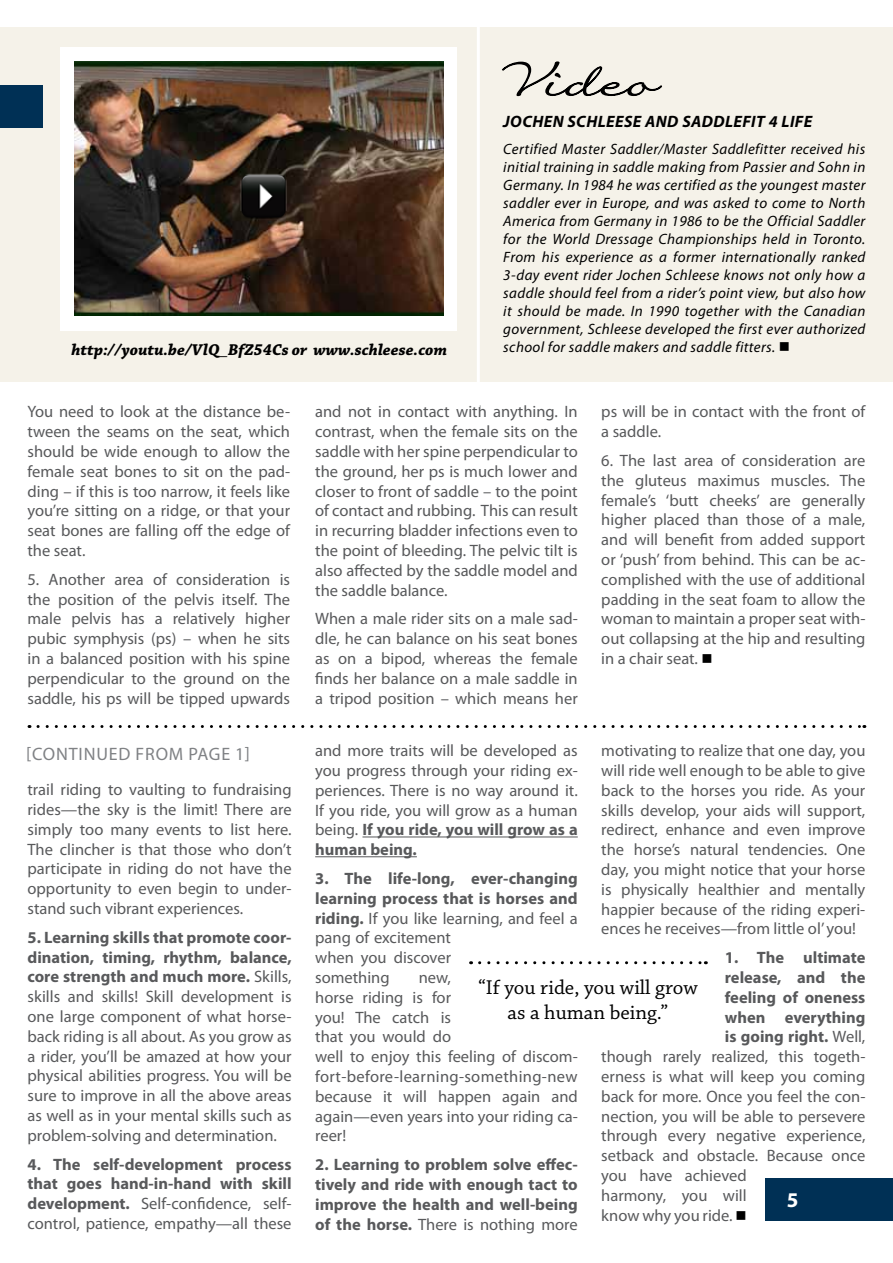
<style>
.page{position:relative;width:893px;height:1263px;background:#fff}
.page>*{position:absolute;margin:0;border:0;box-sizing:border-box;transform-origin:0 0}
.t1{font:21px/25.2px "Chaparral Pro";color:#000;text-align:center}
.t2{font:700 21px "Myriad Pro";color:#fff}
.t3{font:18px "Myriad Pro";letter-spacing:.045em;color:#808285}
.t4{font:16.5px/19.8px "Myriad Pro";color:#58595b;text-align:justify}
.t5{font:700 16.5px/19.8px "Myriad Pro";color:#58595b;text-align:justify}
.t6{font:italic 700 16.5px "Chaparral Pro";color:#000}
.t7{font:italic 700 16.5px "Myriad Pro";letter-spacing:.025em;color:#000}
.t8{font:italic 15px/18px "Myriad Pro";letter-spacing:.025em;color:#000;text-align:justify}
.s1{font-weight:700}
.s2{font-weight:400}
.s3{color:#000}
</style>
<div class="page">
<div style="left:0;top:27px;width:893px;height:355px;background:#f5f2e9"></div>
<div style="left:61px;top:48px;width:396px;height:283px;background:#fff"></div>
<div style="left:0;top:85px;width:43px;height:43px;background:#003055"></div>
<img style="left:74px;top:61px;width:369px;height:255px">
<img style="left:232px;top:165px;width:64px;height:64px">
<hr style="left:362px;top:836px;width:216px;height:1px;background:#58595b">
<hr style="left:315px;top:856px;width:102px;height:1px;background:#58595b">
<div style="left:765px;top:1178px;width:128px;height:42px;background:#003055"></div>
<svg style="left:480px;top:961px;width:226px;height:3px"></svg>
<svg style="left:38px;top:725px;width:827px;height:3px"></svg>
<svg style="left:502px;top:61px;width:160px;height:36px"></svg>
<hr style="left:477px;top:0;width:3px;height:407px;background:#fff">
<p class="t6" style="left:71px;top:340px;width:377px">http://youtu.be/VlQ_BfZ54Cs or www.schleese.com</p>
<p class="t7" style="left:503px;top:111px;width:310px">JOCHEN SCHLEESE AND SADDLEFIT 4 LIFE</p>
<p class="t8" style="left:503px;top:140px;width:364px">Certified Master Saddler/Master Saddlefitter received his initial training in saddle making from Passier and Sohn in Germany. In 1984 he was certified as the youngest master saddler ever in Europe, and was asked to come to North America from Germany in 1986 to be the Official Saddler for the World Dressage Championships held in Toronto.<br>From his experience as a former internationally ranked 3-day event rider Jochen Schleese knows not only how a saddle should feel from a rider’s point view, but also how it should be made. In 1990 together with the Canadian government, Schleese developed the first ever authorized school for saddle makers and saddle fitters. ■</p>
<p class="t4" style="left:28px;top:402px;width:264px">You need to look at the distance be&shy;tween the seams on the seat, which should be wide enough to allow the female seat bones to sit on the pad&shy;ding – if this is too narrow, it feels like you’re sitting on a ridge, or that your seat bones are falling off the edge of the seat.</p>
<p class="t4" style="left:28px;top:569px;width:264px">5. Another area of consideration is the position of the pelvis itself. The male pelvis has a relatively higher pubic symphysis (ps) – when he sits in a balanced position with his spine perpendicular to the ground on the saddle, his ps will be tipped upwards</p>
<p class="t3" style="left:26px;top:743px;width:225px">[continued from page 1]</p>
<p class="t4" style="left:28px;top:779px;width:266px">trail riding to vaulting to fundraising rides—the sky is the limit! There are simply too many events to list here.<br>The clincher is that those who don’t participate in riding do not have the opportunity to even begin to under&shy;stand such vibrant experiences.</p>
<p class="t4" style="left:28px;top:927px;width:266px"><span class="s1">5. Learning skills that promote coor&shy;dination, timing, rhythm, balance, core strength and much more.</span> Skills, skills and skills! Skill development is one large component of what horse&shy;back riding is all about. As you grow as a rider, you’ll be amazed at how your physical abilities progress. You will be sure to improve in all the above areas as well as in your mental skills such as problem-solving and determination.</p>
<p class="t5" style="left:28px;top:1154px;width:266px">4. The self-development process that goes hand-in-hand with skill development. <span class="s2">Self-confidence, self&shy;control, patience, empathy—all these</span></p>
<p class="t4" style="left:315px;top:402px;width:264px">and not in contact with anything. I n contrast, when the female sits on the saddle with her spine perpendicular to the ground, her ps is much lower and closer to front of saddle – to the point of contact and rubbing. This can result in recurring bladder infections even to the point of bleeding. The pelvic tilt is also affected by the saddle model and the saddle balance.</p>
<p class="t4" style="left:315px;top:609px;width:264px">When a male rider sits on a male sad&shy;dle, he can balance on his seat bones as on a bipod, whereas the female finds her balance on a male saddle in a tripod position – which means her</p>
<p class="t4" style="left:601px;top:402px;width:266px">ps will be in contact with the front of a saddle.</p>
<p class="t4" style="left:601px;top:450px;width:266px">6. The last area of consideration are the gluteus maximus muscles. The female’s ‘butt cheeks’ are generally higher placed than those of a male, and will benefit from added support or ‘push’ from behind. This can be ac&shy;complished with the use of additional padding in the seat foam to allow the woman to maintain a proper seat with&shy;out collapsing at the hip and resulting in a chair seat. <span class="s3">■</span></p>
<p class="t4" style="left:601px;top:740px;width:266px">motivating to realize that one day, you will ride well enough to be able to give back to the horses you ride. As your skills develop, your aids will support, redirect, enhance and even improve the horse’s natural tendencies. One day, you might notice that your horse is physically healthier and mentally happier because of the riding experi&shy;ences he receives—from little ol’ you!</p>
<p class="t5" style="left:725px;top:947px;width:142px">1. The ultimate</p>
<p class="t5" style="left:725px;top:967px;width:142px">release, and the</p>
<p class="t5" style="left:725px;top:987px;width:142px">feeling of oneness</p>
<p class="t5" style="left:725px;top:1006px;width:142px">when everything</p>
<p class="t5" style="left:725px;top:1026px;width:142px">is going right. <span class="s2">Well,</span></p>
<p class="t4" style="left:601px;top:1046px;width:266px">though rarely realized, this togeth-</p>
<p class="t4" style="left:601px;top:1066px;width:266px">erness is what will keep you coming</p>
<p class="t4" style="left:601px;top:1086px;width:266px">back for more. Once you feel the con-</p>
<p class="t4" style="left:601px;top:1106px;width:266px">nection, you will be able to persevere</p>
<p class="t4" style="left:601px;top:1126px;width:266px">through every negative experience,</p>
<p class="t4" style="left:601px;top:1145px;width:266px">setback and obstacle. Because once</p>
<p class="t4" style="left:601px;top:1165px;width:147px">you have achieved</p>
<p class="t4" style="left:601px;top:1185px;width:147px">harmony, you will</p>
<p class="t4" style="left:601px;top:1205px;width:147px">know why you ride. <span class="s3">■</span></p>
<p class="t4" style="left:315px;top:740px;width:264px">and more traits will be developed as you progress through your riding ex&shy;periences. There is no way around it.<br>If you ride, you will grow as a human being. <span class="s1">If you ride, you will grow as a human being.</span></p>
<p class="t4" style="left:315px;top:868px;width:264px;text-align:left"><span class="s1">3. The life-long, ever-changing learning process that is horses and riding.</span> If you like learning, and feel a pang of excitement<br>when you discover<br>something</p>
<p class="t4" style="left:315px;top:967px;width:264px;text-align:left;text-indent:104px">new,<br>horse riding is for<br>you! The catch is<br>that you would do<br>well to enjoy this feeling of discom&shy;fort-before-learning-something-new because it will happen again and again—even years into your riding ca&shy;reer!</p>
<p class="t5" style="left:315px;top:1154px;width:264px">2. Learning to problem solve effec&shy;tively and ride with enough tact to improve the health and well-being of the horse. <span class="s2">There is nothing more</span></p>
<p class="t1" style="left:478px;top:975px;width:221px">“If you ride, you will grow as a human being.”</p>
<p class="t2" style="left:787px;top:1186px;width:13px">5</p>
</div>
